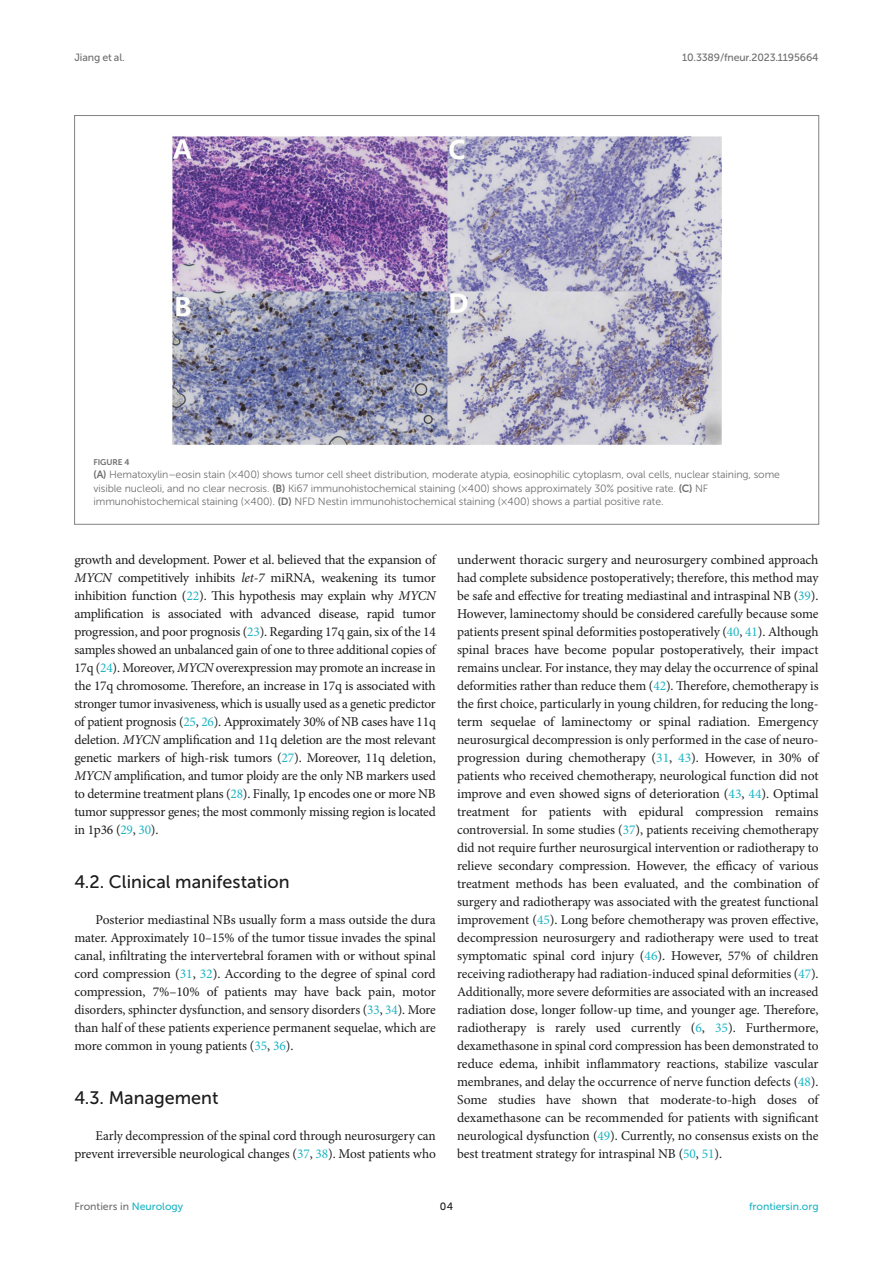
<style>
.page{position:relative;width:893px;height:1263px;background:#fff}
.page>*{position:absolute;margin:0;border:0;box-sizing:border-box;transform-origin:0 0}
.HEAD_2{font:18px "Museo Sans 500";color:#1b1c1b}
.TEXT_FLUSH{font:13.5px/18px "Minion Pro";letter-spacing:-.01em;color:#1b1c1b;text-align:justify}
.FIG_LEG{font:10.5px/13.5px "Museo Sans 300";letter-spacing:-.01em;color:#706f70}
.t1{font:10.5px "Museo Sans 500";letter-spacing:-.015em;color:#706f70}
.t2{font:10.5px "Museo Sans 500";color:#1db5c3}
.t3{font:10.5px "Museo Sans 500";color:#1b1c1b}
.FIG_HD{font:8.25px "Museo Sans 700";letter-spacing:-.01em;color:#706f70}
.s1{font-family:"Museo Sans 700"}
.s2{font-style:italic}
.s3{color:#1db5c3}
</style>
<div class="page">
<img style="left:172px;top:136px;width:550px;height:309px">
<p class="t1" style="left:74px;top:51px;width:52px">Jiang et al.</p>
<p class="t1" style="left:682px;top:51px;width:138px">10.3389/fneur.2023.1195664</p>
<p class="FIG_HD" style="left:94px;top:457px;width:37px">FIGURE 4</p>
<p class="FIG_LEG" style="left:94px;top:468px;width:688px"><span class="s1">(A)</span> Hematoxylin–eosin stain (×400) shows tumor cell sheet distribution, moderate atypia, eosinophilic cytoplasm, oval cells, nuclear staining, some visible nucleoli, and no clear necrosis. <span class="s1">(B)</span> Ki67 immunohistochemical staining (×400) shows approximately 30% positive rate. <span class="s1">(C)</span> NF immunohistochemical staining (×400). <span class="s1">(D)</span> NFD Nestin immunohistochemical staining (×400) shows a partial positive rate.</p>
<p class="TEXT_FLUSH" style="left:74px;top:551px;width:363px">growth and development. Power et al. believed that the expansion of <span class="s2">MYCN</span> competitively inhibits <span class="s2">let-7</span> miRNA, weakening its tumor inhibition function (<span class="s3">22</span>). This hypothesis may explain why <span class="s2">MYCN </span>amplification is associated with advanced disease, rapid tumor progression, and poor prognosis (<span class="s3">23</span>). Regarding 17q gain, six of the 14 samples showed an unbalanced gain of one to three additional copies of 17q (<span class="s3">24</span>). Moreover, <span class="s2">MYCN</span> overexpression may promote an increase in the 17q chromosome. Therefore, an increase in 17q is associated with stronger tumor invasiveness, which is usually used as a genetic predictor of patient prognosis (<span class="s3">25</span>, <span class="s3">26</span>). Approximately 30% of NB cases have 11q deletion. <span class="s2">MYCN</span> amplification and 11q deletion are the most relevant genetic markers of high-risk tumors (<span class="s3">27</span>). Moreover, 11q deletion, <span class="s2">MYCN</span> amplification, and tumor ploidy are the only NB markers used to determine treatment plans (<span class="s3">28</span>). Finally, 1p encodes one or more NB tumor suppressor genes; the most commonly missing region is located in 1p36 (<span class="s3">29</span>, <span class="s3">30</span>).</p>
<p class="HEAD_2" style="left:74px;top:872px;width:217px">4.2. Clinical manifestation</p>
<p class="TEXT_FLUSH" style="left:74px;top:911px;width:363px;text-indent:21px">Posterior mediastinal NBs usually form a mass outside the dura mater. Approximately 10–15% of the tumor tissue invades the spinal canal, infiltrating the intervertebral foramen with or without spinal cord compression (<span class="s3">31</span>, <span class="s3">32</span>). According to the degree of spinal cord compression, 7%–10% of patients may have back pain, motor disorders, sphincter dysfunction, and sensory disorders (<span class="s3">33</span>, <span class="s3">34</span>). More than half of these patients experience permanent sequelae, which are more common in young patients (<span class="s3">35</span>, <span class="s3">36</span>).</p>
<p class="HEAD_2" style="left:74px;top:1088px;width:146px">4.3. Management</p>
<p class="TEXT_FLUSH" style="left:74px;top:1127px;width:363px;text-align:right">Early decompression of the spinal cord through neurosurgery can prevent irreversible neurological changes (<span class="s3">37</span>, <span class="s3">38</span>). Most patients who</p>
<p class="TEXT_FLUSH" style="left:457px;top:551px;width:363px">underwent thoracic surgery and neurosurgery combined approach had complete subsidence postoperatively; therefore, this method may be safe and effective for treating mediastinal and intraspinal NB (<span class="s3">39</span>).<br>However, laminectomy should be considered carefully because some patients present spinal deformities postoperatively (<span class="s3">40</span>, <span class="s3">41</span>). Although spinal braces have become popular postoperatively, their impact remains unclear. For instance, they may delay the occurrence of spinal deformities rather than reduce them (<span class="s3">42</span>). Therefore, chemotherapy is the first choice, particularly in young children, for reducing the long&shy;term sequelae of laminectomy or spinal radiation. Emergency neurosurgical decompression is only performed in the case of neuro&shy;progression during chemotherapy (<span class="s3">31</span>, <span class="s3">43</span>). However, in 30% of patients who received chemotherapy, neurological function did not improve and even showed signs of deterioration (<span class="s3">43</span>, <span class="s3">44</span>). Optimal treatment for patients with epidural compression remains controversial. In some studies (<span class="s3">37</span>), patients receiving chemotherapy did not require further neurosurgical intervention or radiotherapy to relieve secondary compression. However, the efficacy of various treatment methods has been evaluated, and the combination of surgery and radiotherapy was associated with the greatest functional improvement (<span class="s3">45</span>). Long before chemotherapy was proven effective, decompression neurosurgery and radiotherapy were used to treat symptomatic spinal cord injury (<span class="s3">46</span>). However, 57% of children receiving radiotherapy had radiation-induced spinal deformities (<span class="s3">47</span>).<br>Additionally, more severe deformities are associated with an increased radiation dose, longer follow-up time, and younger age. Therefore, radiotherapy is rarely used currently (<span class="s3">6</span>, <span class="s3">35</span>). Furthermore, dexamethasone in spinal cord compression has been demonstrated to reduce edema, inhibit inflammatory reactions, stabilize vascular membranes, and delay the occurrence of nerve function defects (<span class="s3">48</span>).<br>Some studies have shown that moderate-to-high doses of dexamethasone can be recommended for patients with significant neurological dysfunction (<span class="s3">49</span>). Currently, no consensus exists on the best treatment strategy for intraspinal NB (<span class="s3">50</span>, <span class="s3">51</span>).</p>
<p class="t1" style="left:74px;top:1200px;width:110px">Frontiers in <span class="s3">Neurology</span></p>
<p class="t3" style="left:440px;top:1200px;width:15px">04</p>
<p class="t2" style="left:749px;top:1200px;width:71px">frontiersin.org</p>
</div>
